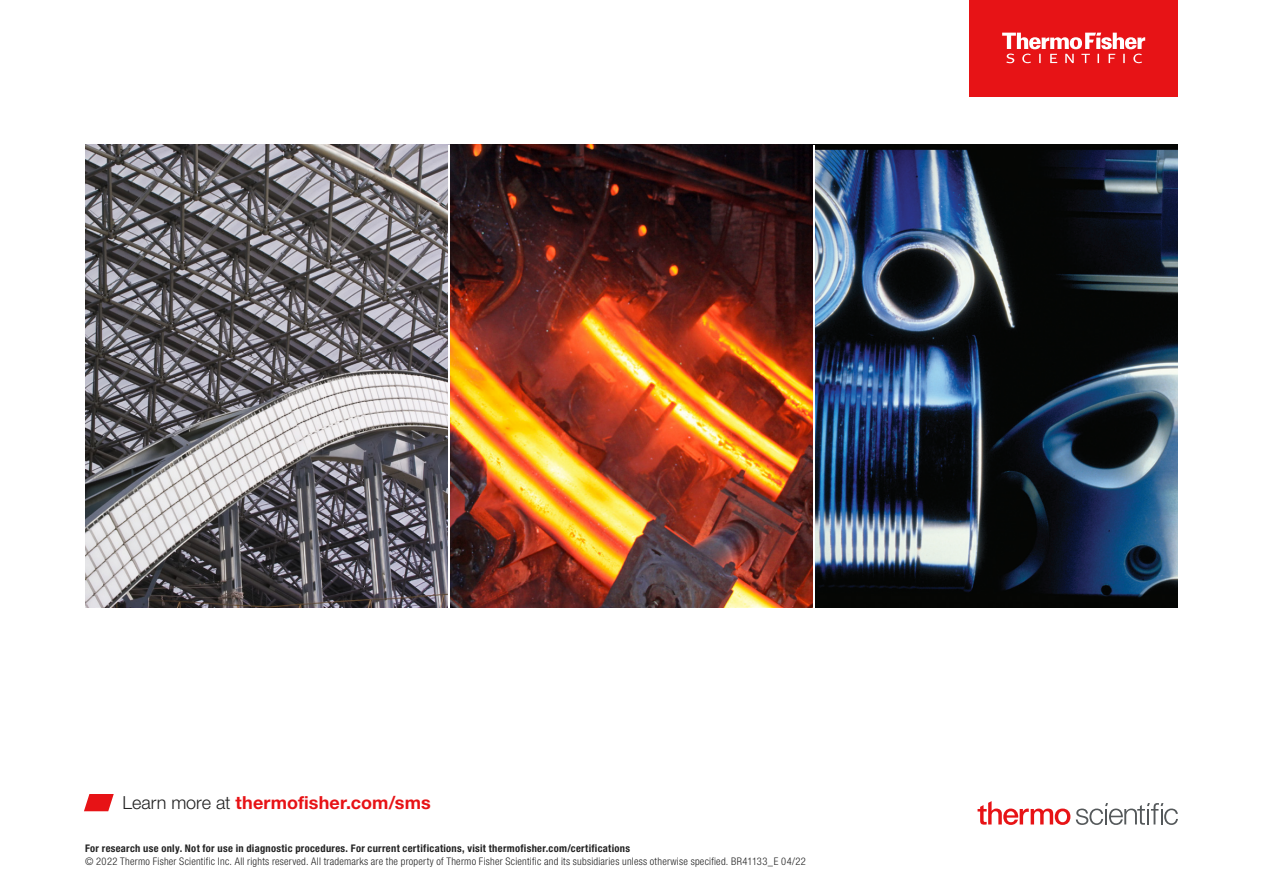
<style>
.page{position:relative;width:1263px;height:893px;background:#fff}
.page>*{position:absolute;margin:0;border:0;box-sizing:border-box;transform-origin:0 0}
.t1{font:700 18px "Helvetica Neue LTW1 G";letter-spacing:.01em;color:#e71316}
.t2{font:300 condensed 10.5px "Helvetica Neue LTW1 G";letter-spacing:.025em;color:#222}
.t3{font:700 condensed 10.5px "Helvetica Neue LTW1 G";letter-spacing:.03em;color:#222}
.s1{font-weight:300;color:#222}
</style>
<div class="page">
<svg style="left:84px;top:794px;width:30px;height:17px"></svg>
<img style="left:450px;top:145px;width:363px;height:463px">
<svg style="left:85px;top:145px;width:363px;height:463px;background:#7a777b"></svg>
<img style="left:815px;top:145px;width:363px;height:463px">
<svg style="left:1076px;top:803px;width:102px;height:22px"></svg>
<svg style="left:977px;top:801px;width:93px;height:24px"></svg>
<div style="left:969px;top:0;width:209px;height:96px;background:#e71316"></div>
<svg style="left:1002px;top:33px;width:143px;height:30px"></svg>
<h1 class="t1" style="left:123px;top:791px;width:310px"><span class="s1">Learn more at</span> thermofisher.com/sms</h1>
<p class="t3" style="left:85px;top:842px;width:547px">For research use only. Not for use in diagnostic procedures. For current certifications, visit thermofisher.com/certifications</p>
<p class="t2" style="left:85px;top:855px;width:722px">© 2022 Thermo Fisher Scientific Inc. All rights reserved. All trademarks are the property of Thermo Fisher Scientific and its subsidiaries unless otherwise specified. BR41133_E 04/22</p>
</div>
